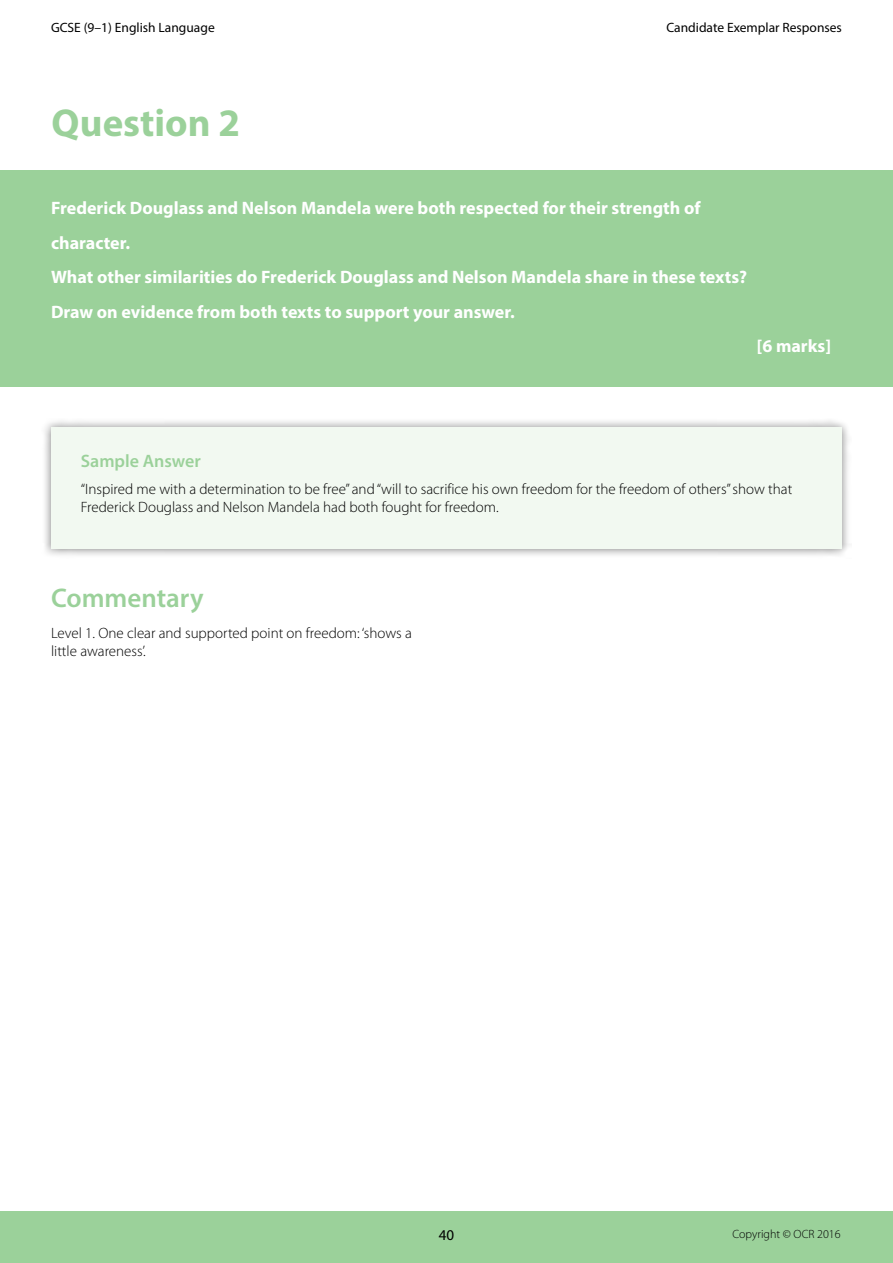
<style>
.page{position:relative;width:893px;height:1263px;background:#fff}
.page>*{position:absolute;margin:0;border:0;box-sizing:border-box;transform-origin:0 0}
.Heading{font:700 39px "Myriad Pro";color:#9bd19a}
.Subheading{font:600 27px "Myriad Pro";color:#9bd19a}
.Body_white{font:700 18px "Myriad Pro";color:#fff}
.Body_title{font:600 18px "Myriad Pro";color:#9bd19a}
.Regular_Myriad_Pro_1{font:300 15px/18px "Myriad Pro";color:#000}
.Body{font:300 15px/18px "Myriad Pro";color:#000}
.t1{font:15px "Myriad Pro";color:#000}
.t2{font:13.5px "Myriad Pro";color:#000}
.t3{font:300 12px "Myriad Pro";color:#000}
</style>
<div class="page">
<div style="left:0;top:1212px;width:893px;height:51px;background:#9bd19a"></div>
<div style="left:41px;top:418px;width:811px;height:140px;background:#000;opacity:.5"></div>
<div style="left:51px;top:427px;width:791px;height:122px;background:#f2f9f1"></div>
<div style="left:0;top:170px;width:893px;height:217px;background:#9bd19a"></div>
<p class="t2" style="left:51px;top:19px;width:165px">GCSE (9–1) English Language</p>
<p class="Heading" style="left:51px;top:97px;width:190px">Question 2</p>
<p class="t2" style="left:666px;top:19px;width:177px">Candidate Exemplar Responses</p>
<h3 class="Body_white" style="left:51px;top:197px;width:651px">Frederick Douglass and Nelson Mandela were both respected for their strength of</h3>
<h3 class="Body_white" style="left:51px;top:231px;width:81px">character.</h3>
<h3 class="Body_white" style="left:51px;top:265px;width:698px">What other similarities do Frederick Douglass and Nelson Mandela share in these texts?</h3>
<h3 class="Body_white" style="left:51px;top:300px;width:465px">Draw on evidence from both texts to support your answer.</h3>
<h3 class="Body_white" style="left:757px;top:334px;width:76px">[6 marks]</h3>
<p class="Body_title" style="left:81px;top:450px;width:122px">Sample Answer</p>
<p class="Regular_Myriad_Pro_1" style="left:81px;top:480px;width:713px">“Inspired me with a determination to be free” and “will to sacrifice his own freedom for the freedom of others” show that<br>Frederick Douglass and Nelson Mandela had both fought for freedom.</p>
<h3 class="Subheading" style="left:51px;top:581px;width:154px">Commentary</h3>
<h3 class="Body" style="left:51px;top:624px;width:362px">Level 1. One clear and supported point on freedom: ‘shows a little awareness’.</h3>
<p class="t1" style="left:439px;top:1226px;width:17px">40</p>
<p class="t3" style="left:732px;top:1228px;width:110px">Copyright © OCR 2016</p>
</div>
